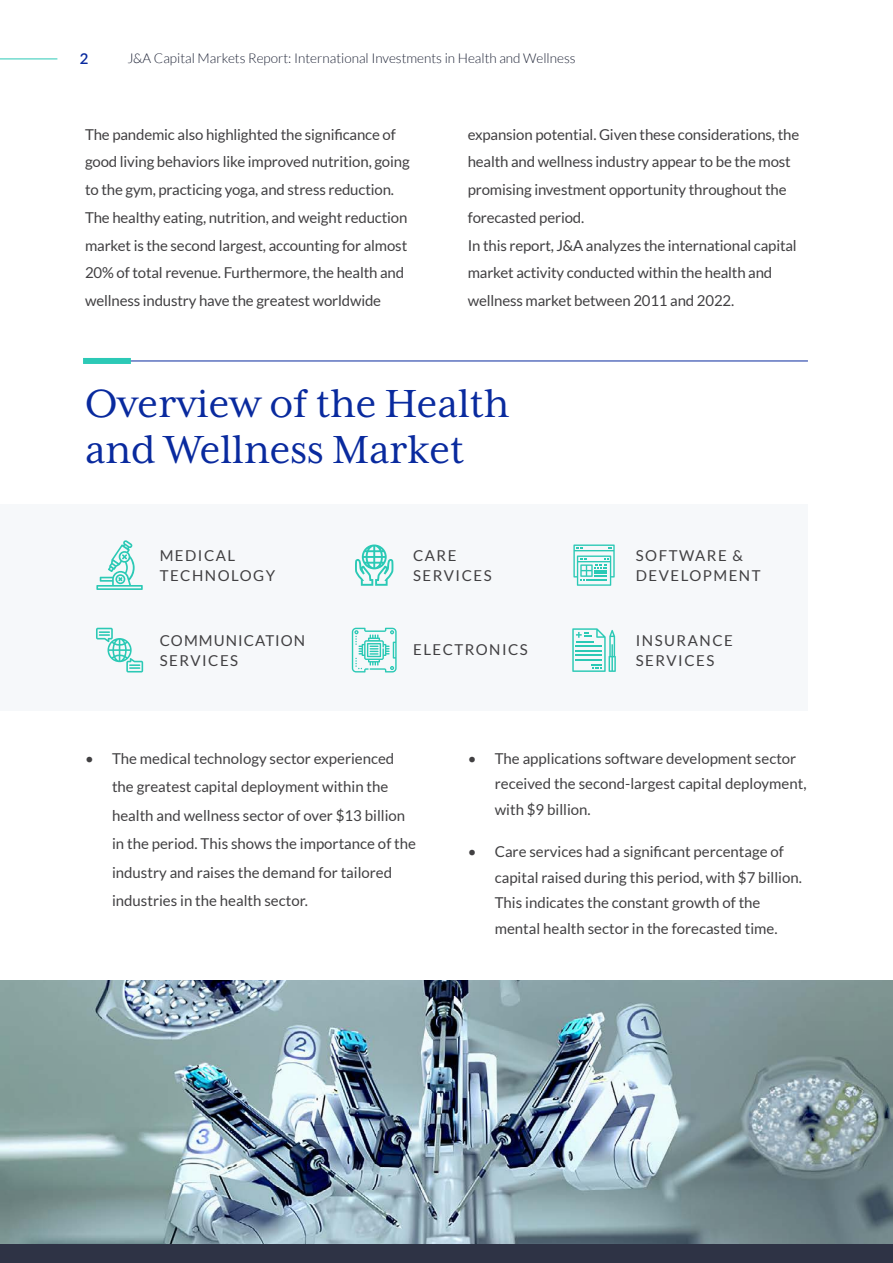
<style>
.page{position:relative;width:893px;height:1263px;background:#fff}
.page>*{position:absolute;margin:0;border:0;box-sizing:border-box;transform-origin:0 0}
.t1{font:45px/45.9px "Mrs Eaves XL Serif OT";color:#092a9e;scale:.96 1}
.t2{font:15px/27.8px "Lato";letter-spacing:-.01em;color:#414042}
.t3{font:15px/19.5px "Lato";letter-spacing:.1em;color:#414042}
.t4{font:15px/19.5px "Lato";letter-spacing:.07em;color:#414042}
.t5{font:600 15px "Lato";color:#092a9e}
.t6{font:300 13.5px "Lato";color:#1f2437}
</style>
<div class="page">
<div style="left:0;top:1243px;width:893px;height:20px;background:#2e3345"></div>
<hr style="left:107px;top:361px;width:701px;height:1px;background:#092a9e">
<div style="left:83px;top:358px;width:48px;height:6px;background:#2cc9b6"></div>
<div style="left:0;top:504px;width:808px;height:206px;background:#f6f8fa"></div>
<img style="left:0;top:980px;width:893px;height:263px">
<svg style="left:572px;top:628px;width:44px;height:44px"></svg>
<svg style="left:573px;top:544px;width:42px;height:42px"></svg>
<svg style="left:352px;top:628px;width:45px;height:44px"></svg>
<svg style="left:355px;top:544px;width:38px;height:42px"></svg>
<svg style="left:96px;top:628px;width:47px;height:44px"></svg>
<svg style="left:96px;top:540px;width:47px;height:50px"></svg>
<hr style="left:0;top:59px;width:57px;height:1px;background:#2cc9b6">
<p class="t5" style="left:80px;top:48px;width:10px">2</p>
<p class="t6" style="left:128px;top:51px;width:450px">J&amp;A Capital Markets Report: International Investments in Health and Wellness</p>
<p class="t2" style="left:85px;top:120px;width:326px">The pandemic also highlighted the significance of good living behaviors like improved nutrition, going to the gym, practicing yoga, and stress reduction.<br>The healthy eating, nutrition, and weight reduction market is the second largest, accounting for almost 20% of total revenue. Furthermore, the health and wellness industry have the greatest worldwide</p>
<p class="t2" style="left:468px;top:120px;width:333px">expansion potential. Given these considerations, the health and wellness industry appear to be the most promising investment opportunity throughout the forecasted period.<br>In this report, J&amp;A analyzes the international capital market activity conducted within the health and wellness market between 2011 and 2022.</p>
<h1 class="t1" style="left:85px;top:381px;width:443px">Overview of the Health and Wellness Market</h1>
<p class="t3" style="left:160px;top:546px;width:117px">MEDICAL<br>TECHNOLOGY</p>
<p class="t4" style="left:160px;top:631px;width:147px">COMMUNICATION<br>SERVICES</p>
<p class="t3" style="left:413px;top:546px;width:80px">CARE<br>SERVICES</p>
<p class="t3" style="left:413px;top:640px;width:116px">ELECTRONICS</p>
<p class="t3" style="left:636px;top:546px;width:126px">SOFTWARE &amp;<br>DEVELOPMENT</p>
<p class="t3" style="left:636px;top:631px;width:99px">INSURANCE<br>SERVICES</p>
<p class="t2" style="left:112px;top:744px;width:306px;line-height:28.5px;text-indent:-27px">• The medical technology sector experienced the greatest capital deployment within the health and wellness sector of over $13 billion in the period. This shows the importance of the industry and raises the demand for tailored industries in the health sector.</p>
<p class="t2" style="left:495px;top:745px;width:313px;line-height:25.5px;text-indent:-27px">• The applications software development sector received the second-largest capital deployment, with $9 billion.</p>
<p class="t2" style="left:495px;top:839px;width:309px;line-height:25.5px;text-indent:-27px">• Care services had a significant percentage of capital raised during this period, with $7 billion.<br>This indicates the constant growth of the mental health sector in the forecasted time.</p>
</div>
